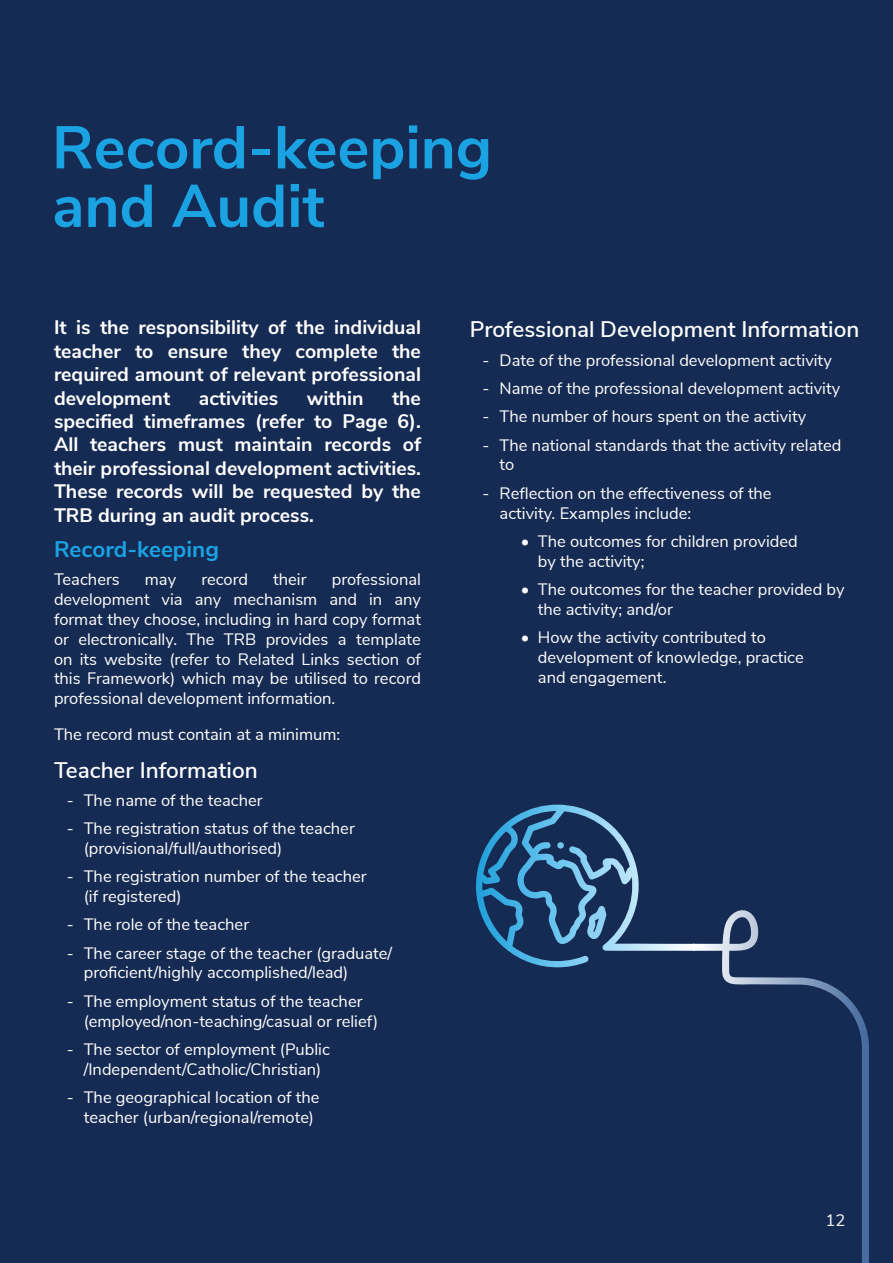
<style>
.page{position:relative;width:893px;height:1263px;background:#162b53}
.page>*{position:absolute;margin:0;border:0;box-sizing:border-box;transform-origin:0 0}
.Heading{font:700 60px "Nunito Sans";color:#1aa2e3}
.Paragraph_Headings{font:600 22.5px "Nunito Sans";color:#fff}
.Paragraph_Headings-2{font:700 22.5px "Nunito Sans";color:#1aa2e3}
.White_First_Paragrap{font:700 19.5px/23.4px "Nunito Sans";color:#fff;text-align:justify}
.White_Body{font:16.5px/19.8px "Nunito Sans";color:#fff}
</style>
<div class="page">
<svg style="left:476px;top:811px;width:154px;height:156px"></svg>
<p class="Heading" style="left:52px;top:104px;width:441px">Record-keeping</p>
<p class="Heading" style="left:52px;top:162px;width:274px">and Audit</p>
<p class="White_First_Paragrap" style="left:54px;top:315px;width:368px">It is the responsibility of the individual teacher to ensure they complete the required amount of relevant professional development</p>
<p class="White_First_Paragrap" style="left:199px;top:385px;width:81px">activities</p>
<p class="White_First_Paragrap" style="left:307px;top:385px;width:58px">within</p>
<p class="White_First_Paragrap" style="left:54px;top:385px;width:368px;text-indent:338px">the specified timeframes (refer to Page 6).<br>All teachers must maintain records of their professional development activities.<br>These records will be requested by the TRB during an audit process.</p>
<p class="Paragraph_Headings-2" style="left:54px;top:533px;width:166px">Record-keeping</p>
<p class="White_Body" style="left:54px;top:569px;width:67px">Teachers</p>
<p class="White_Body" style="left:145px;top:569px;width:33px">may</p>
<p class="White_Body" style="left:201px;top:569px;width:48px">record</p>
<p class="White_Body" style="left:273px;top:569px;width:35px">their</p>
<p class="White_Body" style="left:54px;top:569px;width:368px;text-align:justify;text-indent:278px">professional development via any mechanism and in any format they choose, including in hard copy format or electronically. The TRB provides a template on its website (refer to Related Links section of this Framework) which may be utilised to record professional development information.</p>
<p class="White_Body" style="left:54px;top:723px;width:288px">The record must contain at a minimum:</p>
<p class="Paragraph_Headings" style="left:54px;top:753px;width:205px">Teacher Information</p>
<p class="White_Body" style="left:67px;top:789px;width:197px">‐ The name of the teacher</p>
<p class="White_Body" style="left:84px;top:817px;width:273px;text-indent:-17px">‐ The registration status of the teacher (provisional/full/authorised)</p>
<p class="White_Body" style="left:84px;top:865px;width:284px;text-indent:-17px">‐ The registration number of the teacher (if registered)</p>
<p class="White_Body" style="left:67px;top:914px;width:184px">‐ The role of the teacher</p>
<p class="White_Body" style="left:84px;top:942px;width:310px;text-indent:-17px">‐ The career stage of the teacher (graduate/ proficient/highly accomplished/lead)</p>
<p class="White_Body" style="left:84px;top:990px;width:296px;text-indent:-17px">‐ The employment status of the teacher (employed/non-teaching/casual or relief)</p>
<p class="White_Body" style="left:67px;top:1038px;width:265px;text-align:center">‐ The sector of employment (Public /Independent/Catholic/Christian)</p>
<p class="White_Body" style="left:84px;top:1086px;width:237px;text-indent:-17px">‐ The geographical location of the teacher (urban/regional/remote)</p>
<p class="Paragraph_Headings" style="left:470px;top:313px;width:391px">Professional Development Information</p>
<p class="White_Body" style="left:483px;top:349px;width:351px">‐ Date of the professional development activity</p>
<p class="White_Body" style="left:483px;top:377px;width:359px">‐ Name of the professional development activity</p>
<p class="White_Body" style="left:483px;top:406px;width:325px">‐ The number of hours spent on the activity</p>
<p class="White_Body" style="left:500px;top:434px;width:343px;text-indent:-17px">‐ The national standards that the activity related to</p>
<p class="White_Body" style="left:500px;top:482px;width:273px;text-indent:-17px">‐ Reflection on the effectiveness of the activity. Examples include:</p>
<p class="White_Body" style="left:538px;top:530px;width:261px;text-indent:-17px">• The outcomes for children provided by the activity;</p>
<p class="White_Body" style="left:538px;top:578px;width:308px;text-indent:-17px">• The outcomes for the teacher provided by the activity; and/or</p>
<p class="White_Body" style="left:538px;top:626px;width:267px;text-indent:-17px">• How the activity contributed to development of knowledge, practice and engagement.</p>
<p class="White_Body" style="left:826px;top:1209px;width:21px">12</p>
</div>
